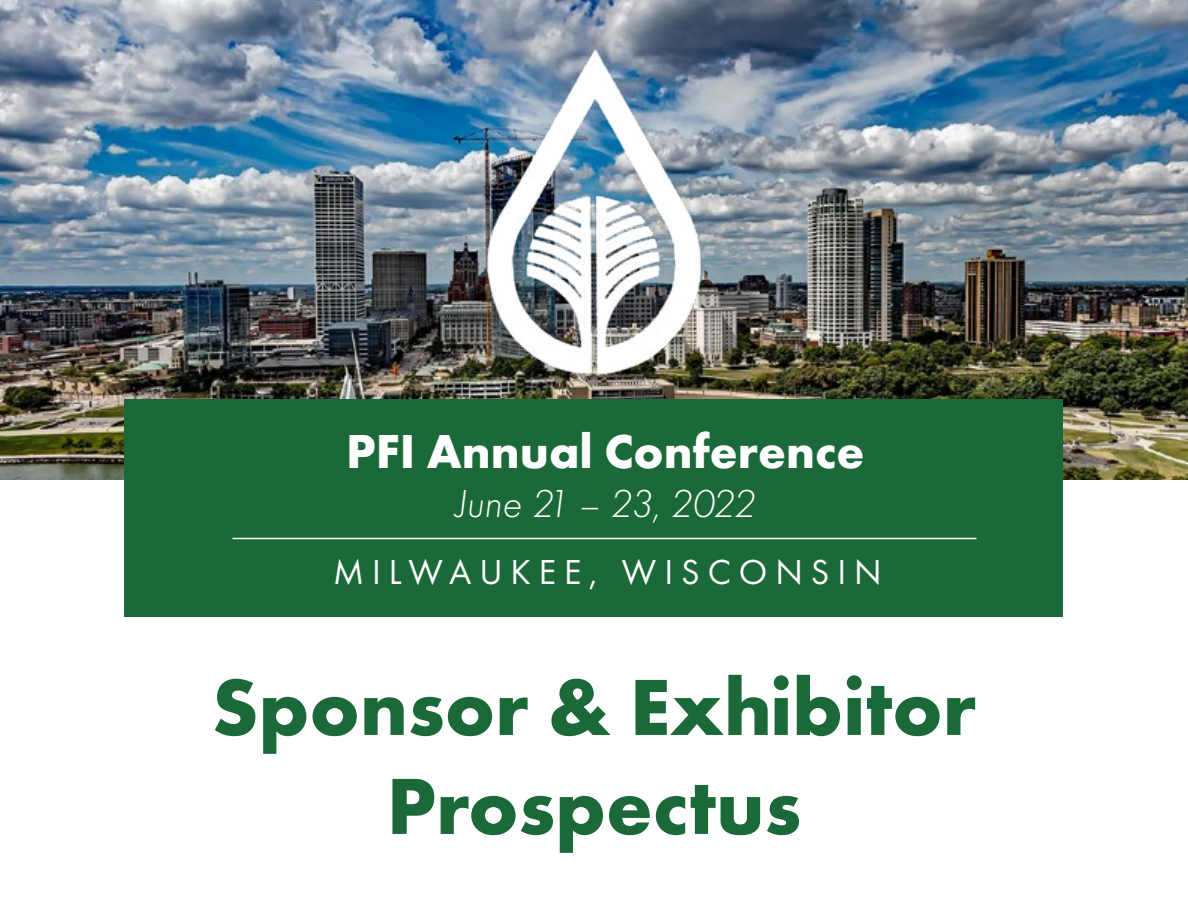
<style>
.page{position:relative;width:1188px;height:918px;background:#fff}
.page>*{position:absolute;margin:0;border:0;box-sizing:border-box;transform-origin:0 0}
.t1{font:700 82.5px/99px "Futura PT";color:#1b6939;text-align:center}
.t2{font:700 49.5px "Futura PT";color:#fff}
.t3{font:italic 300 40.5px "Futura PT";letter-spacing:-.015em;color:#fff}
.t4{font:36px "Futura PT";letter-spacing:.22em;color:#fff}
</style>
<div class="page">
<img style="left:0;top:0;width:1188px;height:480px">
<div style="left:124px;top:400px;width:940px;height:217px;background:#1b6939"></div>
<hr style="left:232px;top:538px;width:744px;height:1px;background:#fff">
<img style="left:481px;top:38px;width:226px;height:355px">
<p class="t2" style="left:346px;top:420px;width:520px">PFI Annual Conference</p>
<p class="t3" style="left:455px;top:480px;width:301px">June 21 – 23, 2022</p>
<p class="t4" style="left:333px;top:551px;width:550px">MILWAUKEE, WISCONSIN</p>
<p class="t1" style="left:212px;top:656px;width:766px">Sponsor &amp; Exhibitor<br>Prospectus</p>
</div>
